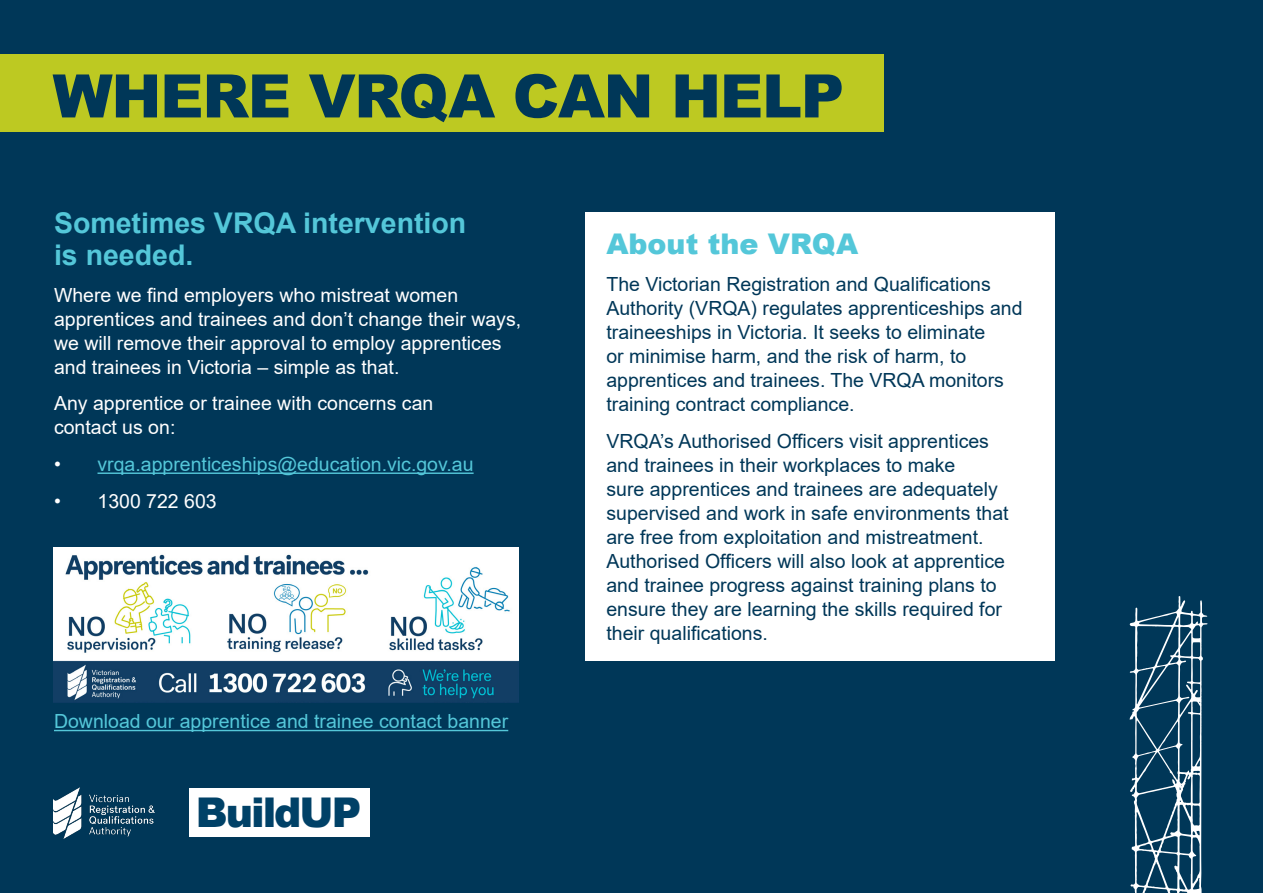
<style>
.page{position:relative;width:1263px;height:893px;background:#003758}
.page>*{position:absolute;margin:0;border:0;box-sizing:border-box;transform-origin:0 0}
.t1{font:900 60px "Arial";letter-spacing:-.02em;color:#003758}
.t2{font:900 40.95px "Arial";letter-spacing:-.05em;color:#004167}
.Paragraph_Style_1{font:700 28.5px/31.5px "Arial";color:#54c7d9}
.Paragraph_Style_1-2{font:900 28.5px "Arial";color:#54c7d9}
.Paragraph_Style_1-3{font:19.5px/24px "Arial";color:#003758}
.Paragraph_Style_1-4{font:19.5px/24px "Arial";color:#fff}
.Paragraph_Style_1-5{font:19.5px "Arial";color:#54c7d9}
.s1{color:#fff}
</style>
<div class="page">
<div style="left:189px;top:788px;width:181px;height:49px;background:#fff"></div>
<img style="left:53px;top:787px;width:101px;height:52px">
<div style="left:0;top:54px;width:883px;height:78px;background:#bdc922"></div>
<hr style="left:98px;top:472px;width:376px;height:2px;background:#54c7d9">
<hr style="left:54px;top:730px;width:454px;height:1px;background:#54c7d9">
<svg style="left:1129px;top:596px;width:79px;height:297px"></svg>
<div style="left:585px;top:213px;width:469px;height:448px;background:#fff"></div>
<img style="left:54px;top:548px;width:464px;height:154px">
<p class="t1" style="left:53px;top:52px;width:793px">WHERE VRQA CAN HELP</p>
<p class="Paragraph_Style_1" style="left:54px;top:208px;width:414px">Sometimes VRQA intervention is needed.</p>
<p class="Paragraph_Style_1-4" style="left:54px;top:283px;width:469px">Where we find employers who mistreat women apprentices and trainees and don’t change their ways, we will remove their approval to employ apprentices and trainees in Victoria – simple as that.</p>
<p class="Paragraph_Style_1-4" style="left:54px;top:391px;width:381px">Any apprentice or trainee with concerns can contact us on:</p>
<p class="Paragraph_Style_1-5" style="left:54px;top:451px;width:421px"><span class="s1">•</span> vrqa.apprenticeships@education.vic.gov.au</p>
<p class="Paragraph_Style_1-4" style="left:54px;top:489px;width:164px">• 1300 722 603</p>
<p class="Paragraph_Style_1-5" style="left:54px;top:708px;width:456px">Download our apprentice and trainee contact banner</p>
<h2 class="t2" style="left:196px;top:783px;width:167px">BuildUP</h2>
<p class="Paragraph_Style_1-2" style="left:606px;top:223px;width:253px">About the VRQA</p>
<p class="Paragraph_Style_1-3" style="left:606px;top:272px;width:418px">The Victorian Registration and Qualifications Authority (VRQA) regulates apprenticeships and traineeships in Victoria. It seeks to eliminate<br>or minimise harm, and the risk of harm, to apprentices and trainees. The VRQA monitors training contract compliance.</p>
<p class="Paragraph_Style_1-3" style="left:606px;top:429px;width:404px">VRQA’s Authorised Officers visit apprentices and trainees in their workplaces to make<br>sure apprentices and trainees are adequately supervised and work in safe environments that are free from exploitation and mistreatment.<br>Authorised Officers will also look at apprentice and trainee progress against training plans to ensure they are learning the skills required for their qualifications.</p>
</div>
